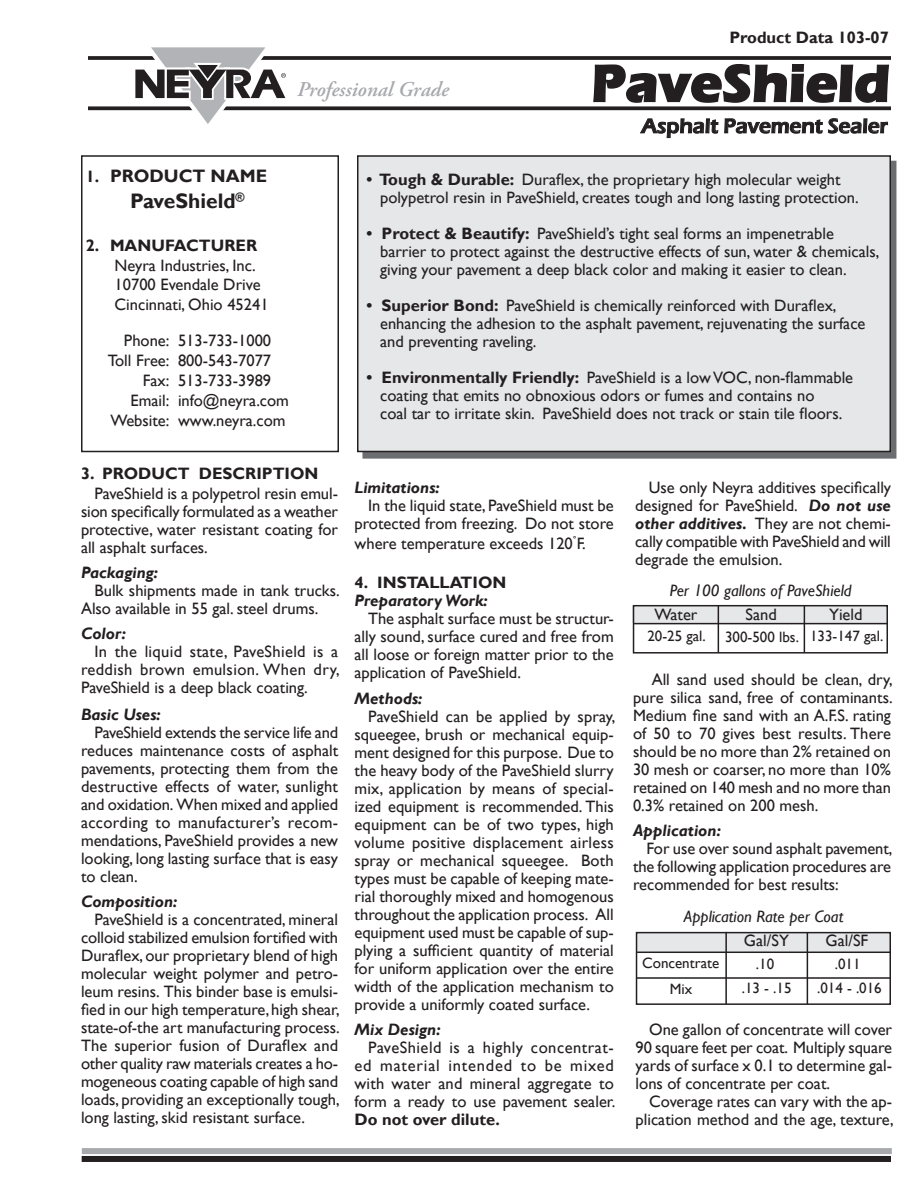
<style>
.page{position:relative;width:918px;height:1188px;background:#fff}
.page>*{position:absolute;margin:0;border:0;box-sizing:border-box;transform-origin:0 0}
.t1{font:700 54px "Eras ITC";color:#231f20}
.t2{font:600 21px "Eras ITC";color:#231f20}
.t3{font:italic 600 21px "Adobe Garamond Pro";color:#a8a9ad}
.t4{font:700 21px "Gill Sans";color:#231f20}
.t5{font:700 18px "Gill Sans";color:#231f20}
.t6{font:16.5px/18px "Gill Sans";color:#231f20;text-align:justify}
.t7{font:italic 700 16.5px "Gill Sans";color:#231f20}
.t8{font:700 16.5px "Gill Sans";color:#231f20}
.t9{font:italic 16.5px "Gill Sans";color:#231f20}
.t10{font:15px "Gill Sans";color:#231f20}
.s1{font-size:16.5px}
.s2{font-weight:700}
.s3{font-weight:700;font-style:italic}
</style>
<div class="page">
<div style="left:81px;top:155px;width:258px;height:297px;border:2px solid #231f20"></div>
<div style="left:358px;top:156px;width:532px;height:296px;background:#e6e7e9"></div>
<div style="left:357px;top:155px;width:534px;height:297px;border:2px solid #231f20"></div>
<div style="left:82px;top:1148px;width:810px;height:6px;background:#a8a9ad"></div>
<div style="left:82px;top:1156px;width:809px;height:6px;background:#231f20"></div>
<div style="left:633px;top:606px;width:254px;height:17px;background:#e6e7e9"></div>
<div style="left:633px;top:605px;width:255px;height:49px;border:2px solid #231f20"></div>
<hr style="left:718px;top:606px;width:1px;height:47px;background:#231f20">
<hr style="left:804px;top:606px;width:1px;height:47px;background:#231f20">
<hr style="left:634px;top:623px;width:254px;height:1px;background:#231f20">
<div style="left:636px;top:932px;width:255px;height:20px;background:#e6e7e9"></div>
<div style="left:636px;top:932px;width:255px;height:73px;border:2px solid #231f20"></div>
<hr style="left:725px;top:932px;width:2px;height:72px;background:#231f20">
<hr style="left:807px;top:932px;width:1px;height:72px;background:#231f20">
<hr style="left:637px;top:952px;width:254px;height:1px;background:#231f20">
<hr style="left:637px;top:977px;width:254px;height:2px;background:#231f20">
<svg style="left:592px;top:64px;width:298px;height:95px"></svg>
<svg style="left:88px;top:106px;width:803px;height:4px;background:#3a3738"></svg>
<svg style="left:88px;top:56px;width:803px;height:4px;background:#302c2d"></svg>
<svg style="left:131px;top:47px;width:160px;height:77px"></svg>
<p class="t3" style="left:297px;top:77px;width:153px">Professional Grade</p>
<p class="t8" style="left:729px;top:27px;width:161px">Product Data 103-07</p>
<p class="t1" style="left:591px;top:52px;width:300px">PaveShield</p>
<p class="t2" style="left:641px;top:114px;width:248px">Asphalt Pavement Sealer</p>
<p class="t5" style="left:86px;top:165px;width:183px"><span class="s1">1.</span> PRODUCT NAME</p>
<p class="t4" style="left:130px;top:188px;width:116px">PaveShield<sup>®</sup></p>
<p class="t8" style="left:86px;top:235px;width:173px">2. MANUFACTURER</p>
<p class="t6" style="left:115px;top:256px;width:143px">Neyra Industries, Inc.</p>
<p class="t6" style="left:115px;top:276px;width:148px">10700 Evendale Drive</p>
<p class="t6" style="left:115px;top:296px;width:155px">Cincinnati, Ohio 45241</p>
<p class="t6" style="left:124px;top:332px;width:47px">Phone:</p>
<p class="t6" style="left:108px;top:352px;width:63px">Toll Free:</p>
<p class="t6" style="left:143px;top:372px;width:28px">Fax:</p>
<p class="t6" style="left:131px;top:392px;width:40px">Email:</p>
<p class="t6" style="left:111px;top:411px;width:60px">Website:</p>
<p class="t6" style="left:178px;top:332px;width:95px">513-733‑1000</p>
<p class="t6" style="left:178px;top:352px;width:95px">800-543‑7077</p>
<p class="t6" style="left:178px;top:372px;width:95px">513-733‑3989</p>
<p class="t6" style="left:178px;top:392px;width:112px">info@neyra.com</p>
<p class="t6" style="left:178px;top:411px;width:109px">www.neyra.com</p>
<p class="t6" style="left:380px;top:170px;width:480px;text-indent:-13px"><span class="s2">• Tough &amp; Durable:</span> Duraflex, the proprietary high molecular weight polypetrol resin in PaveShield, creates tough and long lasting protection.</p>
<p class="t6" style="left:367px;top:224px;width:469px"><span class="s2">• Protect &amp; Beautify:</span> PaveShield’s tight seal forms an impenetrable</p>
<p class="t6" style="left:380px;top:242px;width:501px">barrier to protect against the destructive effects of sun, water &amp; chemicals, giving your pavement a deep black color and making it easier to clean.</p>
<p class="t6" style="left:367px;top:296px;width:471px"><span class="s2">• Superior Bond:</span> PaveShield is chemically reinforced with Duraflex,</p>
<p class="t6" style="left:380px;top:314px;width:487px">enhancing the adhesion to the asphalt pavement, rejuvenating the surface and preventing raveling.</p>
<p class="t6" style="left:380px;top:368px;width:475px;text-align:left;text-indent:-13px"><span class="s2">• Environmentally Friendly:</span> PaveShield is a low VOC, non-flammable coating that emits no obnoxious odors or fumes and contains no<br>coal tar to irritate skin. PaveShield does not track or stain tile floors.</p>
<p class="t8" style="left:81px;top:463px;width:239px">3. PRODUCT DESCRIPTION</p>
<p class="t6" style="left:81px;top:484px;width:259px;text-indent:14px">PaveShield is a polypetrol resin emul&shy;sion specifically formulated as a weather protective, water resistant coating for all asphalt surfaces.</p>
<p class="t7" style="left:81px;top:563px;width:79px">Packaging:</p>
<p class="t6" style="left:81px;top:582px;width:260px;text-indent:13px">Bulk shipments made in tank trucks.<br>Also available in 55 gal. steel drums.</p>
<p class="t7" style="left:81px;top:624px;width:47px">Color:</p>
<p class="t6" style="left:81px;top:643px;width:260px;text-indent:13px">In the liquid state, PaveShield is a reddish brown emulsion. When dry, PaveShield is a deep black coating.</p>
<p class="t7" style="left:81px;top:705px;width:81px">Basic Uses:</p>
<p class="t6" style="left:81px;top:724px;width:259px;text-indent:13px">PaveShield extends the service life and reduces maintenance costs of asphalt pavements, protecting them from the destructive effects of water, sunlight and oxidation. When mixed and applied according to manufacturer’s recom&shy;mendations, PaveShield provides a new looking, long lasting surface that is easy to clean.</p>
<p class="t7" style="left:81px;top:892px;width:98px">Composition:</p>
<p class="t6" style="left:81px;top:911px;width:260px;text-indent:13px">PaveShield is a concentrated, mineral colloid stabilized emulsion fortified with Duraflex, our proprietary blend of high molecular weight polymer and petro&shy;leum resins. This binder base is emulsi&shy;fied in our high temperature, high shear, state-of-the art manufacturing process.<br>The superior fusion of Duraflex and other quality raw materials creates a ho&shy;mogeneous coating capable of high sand loads, providing an exceptionally tough, long lasting, skid resistant surface.</p>
<p class="t7" style="left:355px;top:478px;width:87px">Limitations:</p>
<p class="t6" style="left:355px;top:497px;width:261px;text-align:right">In the liquid state, PaveShield must be protected from freezing. Do not store</p>
<p class="t6" style="left:355px;top:534px;width:233px">where temperature exceeds 120<sup>°</sup>F.</p>
<p class="t8" style="left:355px;top:573px;width:153px">4. INSTALLATION</p>
<p class="t7" style="left:355px;top:591px;width:135px">Preparatory Work:</p>
<p class="t6" style="left:355px;top:610px;width:261px;text-indent:13px">The asphalt surface must be structur&shy;ally sound, surface cured and free from all loose or foreign matter prior to the application of PaveShield.</p>
<p class="t7" style="left:355px;top:688px;width:69px">Methods:</p>
<p class="t6" style="left:355px;top:707px;width:262px;text-indent:13px">PaveShield can be applied by spray, squeegee, brush or mechanical equip&shy;ment designed for this purpose. Due to the heavy body of the PaveShield slurry mix, application by means of special&shy;ized equipment is recommended. This equipment can be of two types, high volume positive displacement airless spray or mechanical squeegee. Both types must be capable of keeping mate&shy;rial thoroughly mixed and homogenous throughout the application process. All equipment used must be capable of sup&shy;plying a sufficient quantity of material for uniform application over the entire width of the application mechanism to provide a uniformly coated surface.</p>
<p class="t7" style="left:355px;top:1020px;width:88px">Mix Design:</p>
<p class="t6" style="left:355px;top:1038px;width:262px;text-indent:13px">PaveShield is a highly concentrat&shy;ed material intended to be mixed with water and mineral aggregate to form a ready to use pavement sealer.</p>
<p class="t8" style="left:355px;top:1109px;width:147px">Do not over dilute.</p>
<p class="t6" style="left:635px;top:479px;width:257px;text-indent:14px">Use only Neyra additives specifically designed for PaveShield. <span class="s3">Do not use other additives.</span> They are not chemi&shy;cally compatible with PaveShield and will degrade the emulsion.</p>
<p class="t9" style="left:670px;top:581px;width:183px">Per 100 gallons of PaveShield</p>
<p class="t6" style="left:654px;top:606px;width:45px">Water</p>
<p class="t6" style="left:746px;top:606px;width:33px">Sand</p>
<p class="t6" style="left:829px;top:606px;width:35px">Yield</p>
<p class="t10" style="left:647px;top:628px;width:60px">20-25 gal.</p>
<p class="t10" style="left:725px;top:628px;width:75px">300-500 lbs.</p>
<p class="t10" style="left:810px;top:628px;width:75px">133-147 gal.</p>
<p class="t6" style="left:633px;top:671px;width:261px;text-indent:19px">All sand used should be clean, dry, pure silica sand, free of contaminants.<br>Medium fine sand with an A.F.S. rating of 50 to 70 gives best results. There should be no more than 2% retained on 30 mesh or coarser, no more than 10% retained on 140 mesh and no more than 0.3% retained on 200 mesh.</p>
<p class="t7" style="left:633px;top:821px;width:89px">Application:</p>
<p class="t6" style="left:633px;top:840px;width:261px;text-indent:14px">For use over sound asphalt pavement, the following application procedures are recommended for best results:</p>
<p class="t9" style="left:684px;top:907px;width:161px">Application Rate per Coat</p>
<p class="t6" style="left:744px;top:932px;width:47px">Gal/SY</p>
<p class="t10" style="left:642px;top:954px;width:79px">Concentrate</p>
<p class="t10" style="left:756px;top:955px;width:20px">.10</p>
<p class="t10" style="left:670px;top:980px;width:24px">Mix</p>
<p class="t10" style="left:742px;top:979px;width:51px">.13 - .15</p>
<p class="t6" style="left:826px;top:932px;width:44px">Gal/SF</p>
<p class="t10" style="left:835px;top:955px;width:27px">.011</p>
<p class="t10" style="left:817px;top:980px;width:66px">.014 - .016</p>
<p class="t6" style="left:636px;top:1021px;width:258px;text-indent:13px">One gallon of concentrate will cover 90 square feet per coat. Multiply square yards of surface x 0.1 to determine gal&shy;lons of concentrate per coat.</p>
<p class="t6" style="left:636px;top:1093px;width:260px;text-align:right">Coverage rates can vary with the ap&shy;plication method and the age, texture,</p>
</div>
